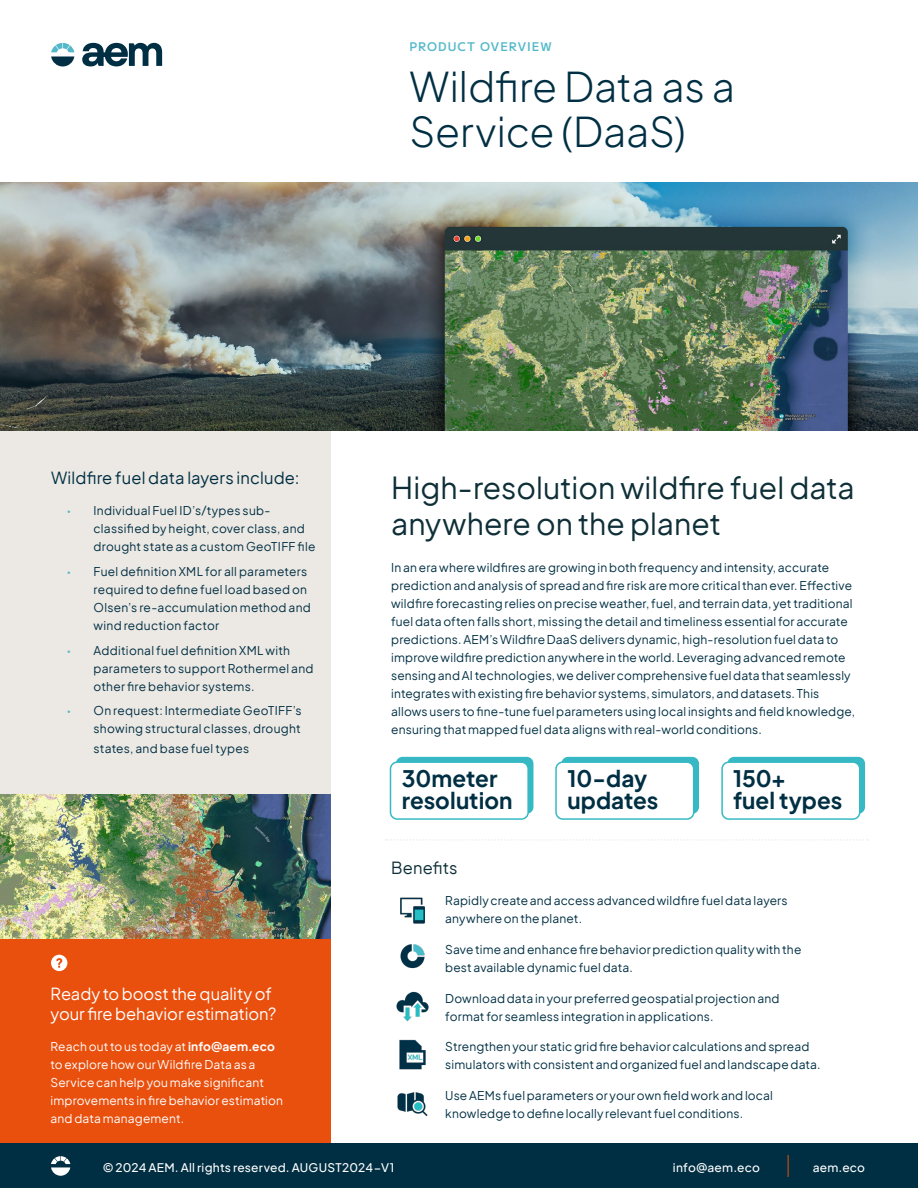
<style>
.page{position:relative;width:918px;height:1188px;background:#fff}
.page>*{position:absolute;margin:0;border:0;box-sizing:border-box;transform-origin:0 0}
.t1{font:300 40.5px/45px "Plus Jakarta Sans";letter-spacing:-.005em;color:#002f43}
.t2{font:30px/36px "Plus Jakarta Sans";color:#0e2f37}
.t3{font:700 22.5px/22.5px "Plus Jakarta Sans";color:#002f43}
.t4{font:16.5px/19.8px "Plus Jakarta Sans";letter-spacing:-.005em;color:#fff}
.t5{font:16.5px "Plus Jakarta Sans";letter-spacing:.01em;color:#002f43}
.t6{font:16.5px "Plus Jakarta Sans";letter-spacing:.01em;color:#0e2f37}
.t7{font:12px/18px "Plus Jakarta Sans";letter-spacing:.015em;color:#002f43}
.t8{font:12px/18px "Plus Jakarta Sans";letter-spacing:.015em;color:#fff}
.t9{font:500 12px "Plus Jakarta Sans";letter-spacing:.02em;color:#fff}
.t10{font:600 12px "MPLUS1";letter-spacing:.08em;color:#56b9ca}
.s1{color:#56b9ca}
.s2{font-weight:700}
</style>
<div class="page">
<img style="left:0;top:793px;width:330px;height:146px">
<div style="left:0;top:939px;width:330px;height:218px;background:#e9500e"></div>
<div style="left:0;top:384px;width:330px;height:409px;background:#ece8e3"></div>
<img style="left:400px;top:897px;width:25px;height:27px">
<img style="left:396px;top:991px;width:33px;height:31px">
<img style="left:399px;top:1039px;width:27px;height:31px">
<img style="left:397px;top:1092px;width:31px;height:24px">
<img style="left:400px;top:944px;width:25px;height:25px">
<img style="left:0;top:183px;width:918px;height:248px">
<svg style="left:82px;top:43px;width:80px;height:23px"></svg>
<svg style="left:51px;top:43px;width:23px;height:23px"></svg>
<div style="left:396px;top:757px;width:137px;height:57px;background:#36b9c4;border-radius:7px"></div>
<div style="left:561px;top:757px;width:138px;height:57px;background:#36b9c4;border-radius:7px"></div>
<div style="left:727px;top:757px;width:138px;height:57px;background:#36b9c4;border-radius:7px"></div>
<div style="left:390px;top:762px;width:138px;height:57px;background:#fff;border-radius:7px"></div>
<div style="left:390px;top:761px;width:139px;height:59px;border:2px solid #36b9c4;border-radius:7px"></div>
<div style="left:556px;top:762px;width:138px;height:57px;background:#fff;border-radius:7px"></div>
<div style="left:555px;top:761px;width:139px;height:59px;border:2px solid #36b9c4;border-radius:7px"></div>
<div style="left:722px;top:762px;width:138px;height:57px;background:#fff;border-radius:7px"></div>
<div style="left:721px;top:761px;width:139px;height:59px;border:2px solid #36b9c4;border-radius:7px"></div>
<div style="left:0;top:1144px;width:918px;height:44px;background:#002f43"></div>
<svg style="left:788px;top:1155px;width:1px;height:22px"></svg>
<svg style="left:51px;top:1156px;width:19px;height:20px"></svg>
<svg style="left:51px;top:955px;width:16px;height:16px"></svg>
<svg style="left:385px;top:839px;width:483px;height:2px"></svg>
<p class="t10" style="left:409px;top:37px;width:144px">PRODUCT OVERVIEW</p>
<h1 class="t1" style="left:409px;top:62px;width:327px">Wildfire Data as a<br>Service (DaaS)</h1>
<h3 class="t5" style="left:51px;top:465px;width:250px">Wildfire fuel data layers include:</h3>
<p class="t7" style="left:94px;top:501px;width:223px;text-indent:-27px"><span class="s1">•</span> Individual Fuel ID’s/types sub&shy;classified by height, cover class, and drought state as a custom GeoTIFF file</p>
<p class="t7" style="left:94px;top:562px;width:219px;text-indent:-27px"><span class="s1">•</span> Fuel definition XML for all parameters required to define fuel load based on Olsen’s re-accumulation method and wind reduction factor</p>
<p class="t7" style="left:94px;top:640px;width:222px;text-indent:-27px"><span class="s1">•</span> Additional fuel definition XML with parameters to support Rothermel and other fire behavior systems.</p>
<p class="t7" style="left:67px;top:701px;width:237px;text-align:right"><span class="s1">•</span> On request: Intermediate GeoTIFF’s showing structural classes, drought</p>
<p class="t7" style="left:94px;top:739px;width:157px">states, and base fuel types</p>
<h2 class="t2" style="left:391px;top:468px;width:465px">High-resolution wildfire fuel data anywhere on the planet</h2>
<p class="t7" style="left:391px;top:558px;width:465px">In an era where wildfires are growing in both frequency and intensity, accurate prediction and analysis of spread and fire risk are more critical than ever. Effective wildfire forecasting relies on precise weather, fuel, and terrain data, yet traditional fuel data often falls short, missing the detail and timeliness essential for accurate predictions. AEM’s Wildfire DaaS delivers dynamic, high-resolution fuel data to improve wildfire prediction anywhere in the world. Leveraging advanced remote sensing and AI technologies, we deliver comprehensive fuel data that seamlessly integrates with existing fire behavior systems, simulators, and datasets. This allows users to fine-tune fuel parameters using local insights and field knowledge, ensuring that mapped fuel data aligns with real-world conditions.</p>
<h3 class="t3" style="left:402px;top:766px;width:112px">30meter resolution</h3>
<h3 class="t3" style="left:567px;top:766px;width:93px">10-day updates</h3>
<h3 class="t3" style="left:733px;top:766px;width:111px">150+<br>fuel types</h3>
<h3 class="t6" style="left:391px;top:854px;width:68px">Benefits</h3>
<h3 class="t4" style="left:51px;top:983px;width:227px">Ready to boost the quality of your fire behavior estimation?</h3>
<p class="t8" style="left:51px;top:1037px;width:234px">Reach out to us today at <span class="s2">info@aem.eco </span>to explore how our Wildfire Data as a Service can help you make significant improvements in fire behavior estimation and data management.</p>
<p class="t9" style="left:103px;top:1158px;width:293px">© 2024 AEM. All rights reserved. AUGUST2024-V1</p>
<p class="t7" style="left:445px;top:891px;width:344px">Rapidly create and access advanced wildfire fuel data layers anywhere on the planet.</p>
<p class="t7" style="left:445px;top:940px;width:358px">Save time and enhance fire behavior prediction quality with the best available dynamic fuel data.</p>
<p class="t7" style="left:445px;top:989px;width:336px">Download data in your preferred geospatial projection and format for seamless integration in applications.</p>
<p class="t7" style="left:445px;top:1037px;width:377px">Strengthen your static grid fire behavior calculations and spread simulators with consistent and organized fuel and landscape data.</p>
<p class="t7" style="left:445px;top:1086px;width:329px">Use AEMs fuel parameters or your own field work and local knowledge to define locally relevant fuel conditions.</p>
<p class="t9" style="left:673px;top:1158px;width:88px">info@aem.eco</p>
<p class="t9" style="left:813px;top:1158px;width:54px">aem.eco</p>
</div>
